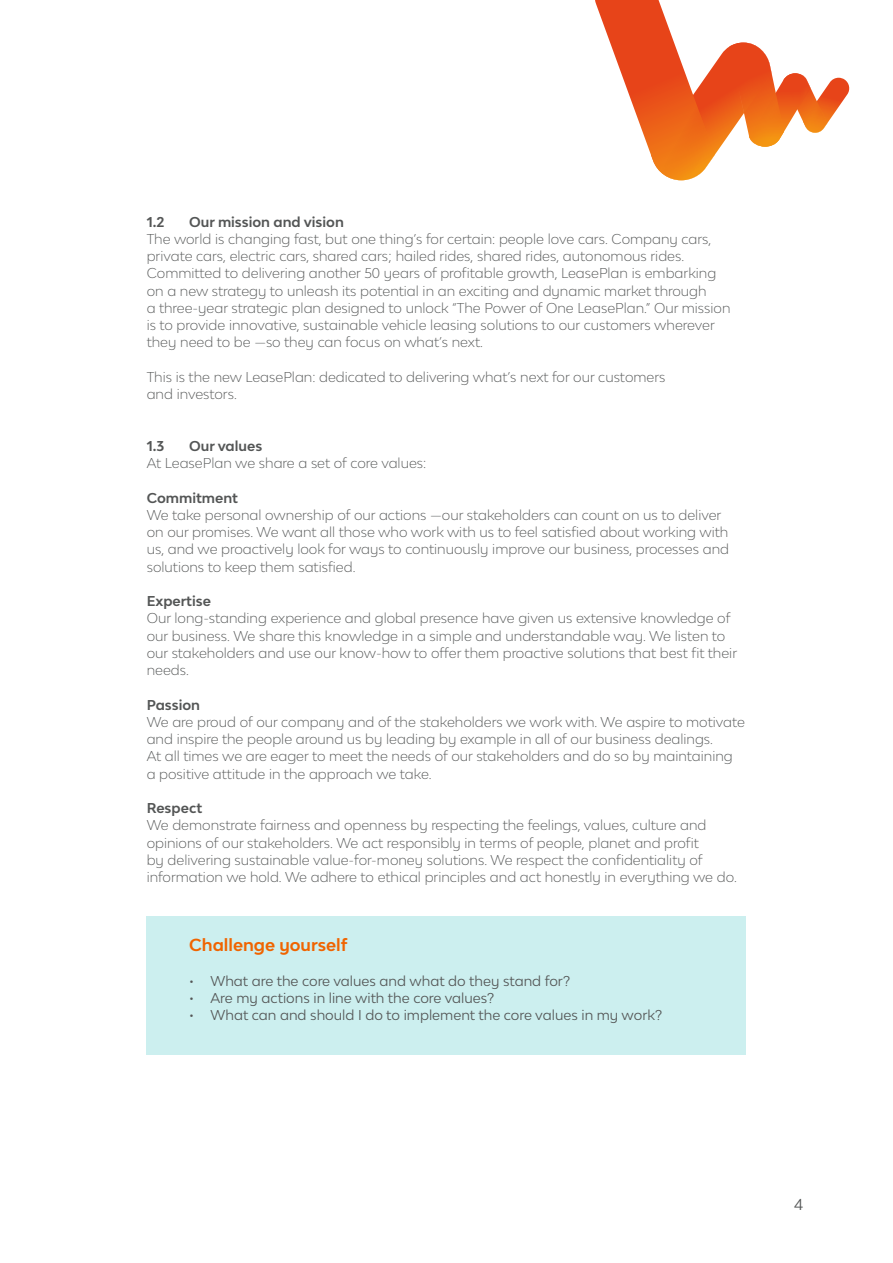
<style>
.page{position:relative;width:893px;height:1263px;background:#fff}
.page>*{position:absolute;margin:0;border:0;box-sizing:border-box;transform-origin:0 0}
.t1{font:700 16.5px "Lease Plan";color:#f06400}
.t2{font:15px "Lease Plan";color:#545656}
.t3{font:300 13.5px/17.2px "Lease Plan";color:#545656}
.t4{font:13.5px "Lease Plan";color:#545656}
.t5{font:700 13.5px "Lease Plan";color:#545656}
</style>
<div class="page">
<svg style="left:595px;top:0;width:255px;height:180px"></svg>
<div style="left:147px;top:917px;width:599px;height:138px;background:#ccefef"></div>
<p class="t5" style="left:147px;top:213px;width:19px">1.2</p>
<p class="t5" style="left:189px;top:213px;width:156px">Our mission and vision</p>
<p class="t3" style="left:147px;top:230px;width:585px">The world is changing fast, but one thing’s for certain: people love cars. Company cars, private cars, electric cars, shared cars; hailed rides, shared rides, autonomous rides.<br>Committed to delivering another 50 years of profitable growth, LeasePlan is embarking on a new strategy to unleash its potential in an exciting and dynamic market through<br>a three-year strategic plan designed to unlock “The Power of One LeasePlan.” Our mission is to provide innovative, sustainable vehicle leasing solutions to our customers wherever they need to be —so they can focus on what’s next.</p>
<p class="t3" style="left:147px;top:368px;width:520px">This is the new LeasePlan: dedicated to delivering what’s next for our customers and investors.</p>
<p class="t5" style="left:147px;top:437px;width:19px">1.3</p>
<p class="t5" style="left:189px;top:437px;width:75px">Our values</p>
<p class="t3" style="left:147px;top:454px;width:281px">At LeasePlan we share a set of core values:</p>
<p class="t5" style="left:147px;top:489px;width:93px">Commitment</p>
<p class="t3" style="left:147px;top:506px;width:584px">We take personal ownership of our actions —our stakeholders can count on us to deliver on our promises. We want all those who work with us to feel satisfied about working with us, and we proactively look for ways to continuously improve our business, processes and solutions to keep them satisfied.</p>
<p class="t5" style="left:147px;top:592px;width:66px">Expertise</p>
<p class="t3" style="left:147px;top:609px;width:592px">Our long-standing experience and global presence have given us extensive knowledge of our business. We share this knowledge in a simple and understandable way. We listen to our stakeholders and use our know-how to offer them proactive solutions that best fit their needs.</p>
<p class="t5" style="left:147px;top:696px;width:55px">Passion</p>
<p class="t3" style="left:147px;top:713px;width:600px">We are proud of our company and of the stakeholders we work with. We aspire to motivate and inspire the people around us by leading by example in all of our business dealings.<br>At all times we are eager to meet the needs of our stakeholders and do so by maintaining a positive attitude in the approach we take.</p>
<p class="t5" style="left:147px;top:799px;width:57px">Respect</p>
<p class="t3" style="left:147px;top:816px;width:592px">We demonstrate fairness and openness by respecting the feelings, values, culture and opinions of our stakeholders. We act responsibly in terms of people, planet and profit<br>by delivering sustainable value-for-money solutions. We respect the confidentiality of information we hold. We adhere to ethical principles and act honestly in everything we do.</p>
<p class="t1" style="left:189px;top:934px;width:160px">Challenge yourself</p>
<p class="t4" style="left:189px;top:972px;width:382px">• What are the core values and what do they stand for?</p>
<p class="t4" style="left:189px;top:989px;width:306px">• Are my actions in line with the core values?</p>
<p class="t4" style="left:189px;top:1006px;width:474px">• What can and should I do to implement the core values in my work?</p>
<p class="t2" style="left:794px;top:1194px;width:11px">4</p>
</div>
